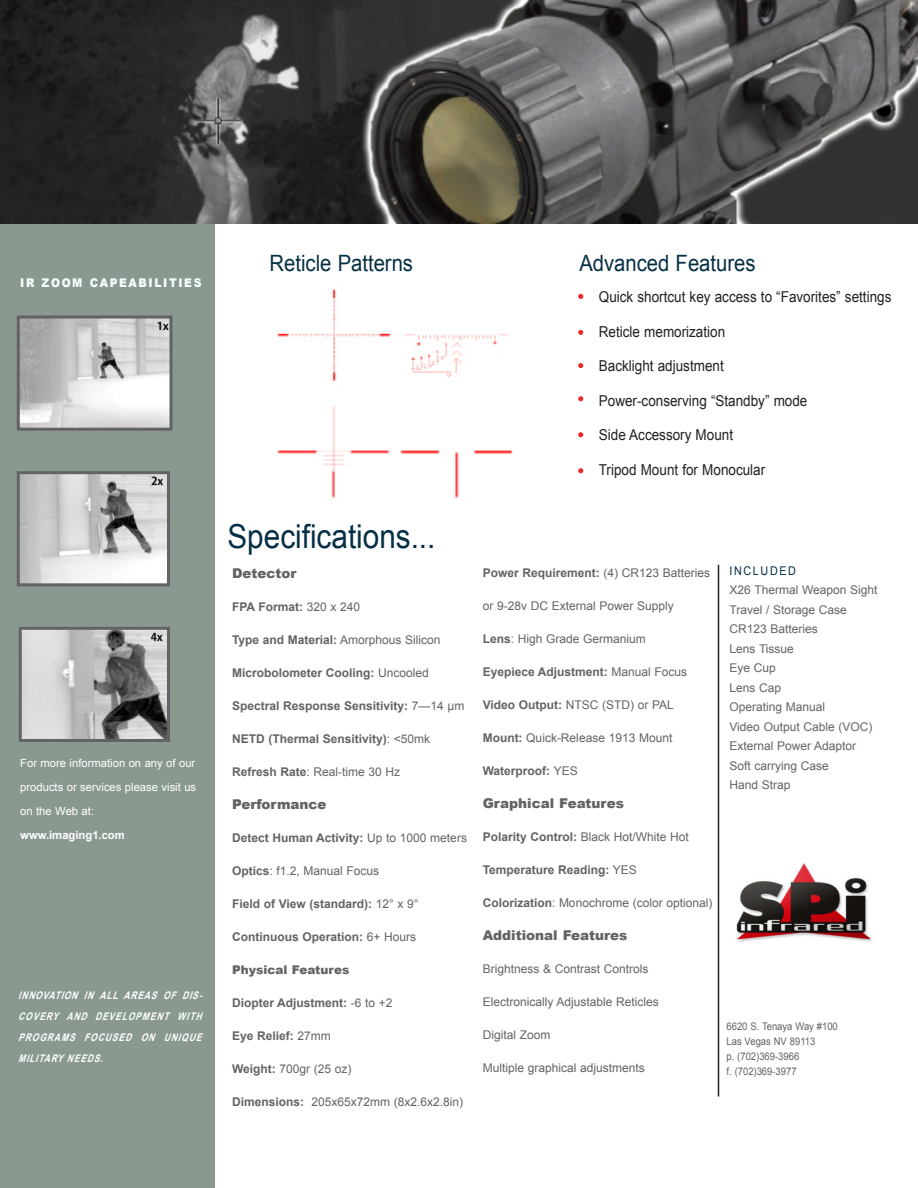
<style>
.page{position:relative;width:918px;height:1188px;background:#fff}
.page>*{position:absolute;margin:0;border:0;box-sizing:border-box;transform-origin:0 0}
.t1{font:33px "Arial";color:#052f45;scale:.9 1}
.t2{font:22.5px "Arial";color:#052f45;scale:.9 1}
.t3{font:15px "Arial";color:#231f20;scale:.9 1}
.t4{font:900 13.5px "Arial";color:#636366}
.t5{font:12px "Arial";color:#636366}
.t6{font:700 12px "Arial";color:#636366}
.t7{font:900 12px "Arial";letter-spacing:.15em;color:#f4ffff;scale:.9 1}
.t8{font:900 12px "Arial";color:#636366}
.t9{font:12px "Arial";letter-spacing:.15em;color:#052f45;scale:.9 1}
.t10{font:11.25px/24px "Arial";color:#fff;text-align:justify}
.t11{font:700 11.25px "Arial";color:#fff}
.t12{font:italic 700 10.5px/21px "Arial";color:#fff;text-align:justify;scale:.8 1}
.t13{font:10.5px "Arial";color:#636366;scale:.9 1}
.s1{font-weight:400}
.s2{font-weight:700}
</style>
<div class="page">
<div style="left:0;top:0;width:215px;height:1188px;background:#8a998f"></div>
<img style="left:736px;top:863px;width:136px;height:79px">
<hr style="left:718px;top:565px;width:1px;height:531px;background:#231f20">
<img style="left:0;top:0;width:918px;height:223px">
<img style="left:23px;top:631px;width:143px;height:107px">
<div style="left:19px;top:627px;width:151px;height:115px;border:3px solid #636366"></div>
<img style="left:21px;top:475px;width:145px;height:107px">
<div style="left:17px;top:471px;width:153px;height:115px;border:3px solid #636366"></div>
<img style="left:21px;top:320px;width:148px;height:107px">
<div style="left:17px;top:316px;width:156px;height:115px;border:3px solid #636366"></div>
<img style="left:277px;top:289px;width:235px;height:210px">
<svg style="left:578px;top:294px;width:5px;height:5px"></svg>
<svg style="left:578px;top:330px;width:5px;height:5px"></svg>
<svg style="left:578px;top:363px;width:5px;height:5px"></svg>
<svg style="left:578px;top:396px;width:5px;height:5px"></svg>
<svg style="left:578px;top:432px;width:5px;height:5px"></svg>
<svg style="left:578px;top:468px;width:5px;height:5px"></svg>
<p class="t7" style="left:20px;top:274px;width:203px">IR ZOOM CAPEABILITIES</p>
<p class="t10" style="left:20px;top:751px;width:178px">For more information on any of our products or services please visit us on the Web at:</p>
<p class="t11" style="left:20px;top:827px;width:106px">www.imaging1.com</p>
<p class="t12" style="left:18px;top:985px;width:236px">INNOVATION IN ALL AREAS OF DIS-COVERY AND DEVELOPMENT WITH PROGRAMS FOCUSED ON UNIQUE MILITARYNEEDS.</p>
<p class="t2" style="left:270px;top:248px;width:161px">Reticle Patterns</p>
<p class="t2" style="left:579px;top:248px;width:197px">Advanced Features</p>
<p class="t3" style="left:599px;top:287px;width:327px">Quick shortcut key access to “Favorites” settings</p>
<p class="t3" style="left:599px;top:322px;width:142px">Reticle memorization</p>
<p class="t3" style="left:599px;top:356px;width:140px">Backlight adjustment</p>
<p class="t3" style="left:599px;top:391px;width:233px">Power-conserving “Standby” mode</p>
<p class="t3" style="left:599px;top:425px;width:151px">Side Accessory Mount</p>
<p class="t3" style="left:599px;top:460px;width:186px">Tripod Mount for Monocular</p>
<p class="t1" style="left:228px;top:515px;width:233px">Specifications...</p>
<p class="t4" style="left:232px;top:563px;width:66px">Detector</p>
<p class="t6" style="left:232px;top:599px;width:130px">FPA Format: <span class="s1">320 x 240</span></p>
<p class="t6" style="left:232px;top:632px;width:210px">Type and Material: <span class="s1">Amorphous Silicon</span></p>
<p class="t6" style="left:232px;top:665px;width:198px">Microbolometer Cooling: <span class="s1">Uncooled</span></p>
<p class="t6" style="left:232px;top:698px;width:234px">Spectral Response Sensitivity: <span class="s1">7—14 μm</span></p>
<p class="t6" style="left:232px;top:731px;width:200px">NETD (Thermal Sensitivity)<span class="s1">: &lt;50mk</span></p>
<p class="t5" style="left:232px;top:764px;width:170px"><span class="s2">Refresh Rate</span>: Real-time 30 Hz</p>
<p class="t4" style="left:232px;top:794px;width:96px">Performance</p>
<p class="t6" style="left:232px;top:830px;width:236px">Detect Human Activity: <span class="s1">Up to 1000 meters</span></p>
<p class="t5" style="left:232px;top:863px;width:149px"><span class="s2">Optics</span>: f1.2, Manual Focus</p>
<p class="t6" style="left:232px;top:896px;width:188px">Field of View (standard): <span class="s1">12° x 9°</span></p>
<p class="t6" style="left:232px;top:929px;width:186px">Continuous Operation: <span class="s1">6+ Hours</span></p>
<p class="t8" style="left:232px;top:961px;width:119px">Physical Features</p>
<p class="t6" style="left:232px;top:995px;width:162px">Diopter Adjustment: <span class="s1">-6 to +2</span></p>
<p class="t6" style="left:232px;top:1028px;width:100px">Eye Relief: <span class="s1">27mm</span></p>
<p class="t5" style="left:232px;top:1061px;width:121px"><span class="s2">Weight:</span> 700gr (25 oz)</p>
<p class="t5" style="left:232px;top:1094px;width:233px"><span class="s2">Dimensions:</span> 205x65x72mm (8x2.6x2.8in)</p>
<p class="t6" style="left:483px;top:565px;width:229px">Power Requirement: <span class="s1">(4) CR123 Batteries</span></p>
<p class="t5" style="left:483px;top:598px;width:193px">or 9-28v DC External Power Supply</p>
<p class="t5" style="left:483px;top:631px;width:165px"><span class="s2">Lens</span>: High Grade Germanium</p>
<p class="t6" style="left:483px;top:664px;width:206px">Eyepiece Adjustment: <span class="s1">Manual Focus</span></p>
<p class="t5" style="left:483px;top:697px;width:193px"><span class="s2">Video Output:</span> NTSC (STD) or PAL</p>
<p class="t5" style="left:483px;top:730px;width:191px"><span class="s2">Mount:</span> Quick-Release 1913 Mount</p>
<p class="t6" style="left:483px;top:763px;width:97px">Waterproof: <span class="s1">YES</span></p>
<p class="t4" style="left:483px;top:794px;width:143px">Graphical Features</p>
<p class="t5" style="left:483px;top:829px;width:208px"><span class="s2">Polarity Control:</span> Black Hot/White Hot</p>
<p class="t6" style="left:483px;top:862px;width:156px">Temperature Reading: <span class="s1">YES</span></p>
<p class="t5" style="left:483px;top:895px;width:231px"><span class="s2">Colorization</span>: Monochrome (color optional)</p>
<p class="t4" style="left:483px;top:926px;width:146px">Additional Features</p>
<p class="t5" style="left:483px;top:961px;width:167px">Brightness &amp; Contrast Controls</p>
<p class="t5" style="left:483px;top:994px;width:178px">Electronically Adjustable Reticles</p>
<p class="t5" style="left:483px;top:1027px;width:69px">Digital Zoom</p>
<p class="t5" style="left:483px;top:1060px;width:164px">Multiple graphical adjustments</p>
<p class="t9" style="left:730px;top:563px;width:75px">INCLUDED</p>
<p class="t5" style="left:730px;top:582px;width:149px">X26 Thermal Weapon Sight</p>
<p class="t5" style="left:730px;top:602px;width:119px">Travel / Storage Case</p>
<p class="t5" style="left:730px;top:621px;width:90px">CR123 Batteries</p>
<p class="t5" style="left:730px;top:641px;width:66px">Lens Tissue</p>
<p class="t5" style="left:730px;top:660px;width:48px">Eye Cup</p>
<p class="t5" style="left:730px;top:680px;width:53px">Lens Cap</p>
<p class="t5" style="left:730px;top:699px;width:97px">Operating Manual</p>
<p class="t5" style="left:730px;top:719px;width:144px">Video Output Cable (VOC)</p>
<p class="t5" style="left:730px;top:738px;width:128px">External Power Adaptor</p>
<p class="t5" style="left:730px;top:758px;width:101px">Soft carrying Case</p>
<p class="t5" style="left:730px;top:777px;width:63px">Hand Strap</p>
<p class="t13" style="left:727px;top:1019px;width:125px">6620 S. Tenaya Way #100</p>
<p class="t13" style="left:727px;top:1034px;width:100px">Las Vegas NV 89113</p>
<p class="t13" style="left:727px;top:1049px;width:82px">p. (702)369-3966</p>
<p class="t13" style="left:727px;top:1064px;width:79px">f. (702)369-3977</p>
</div>
